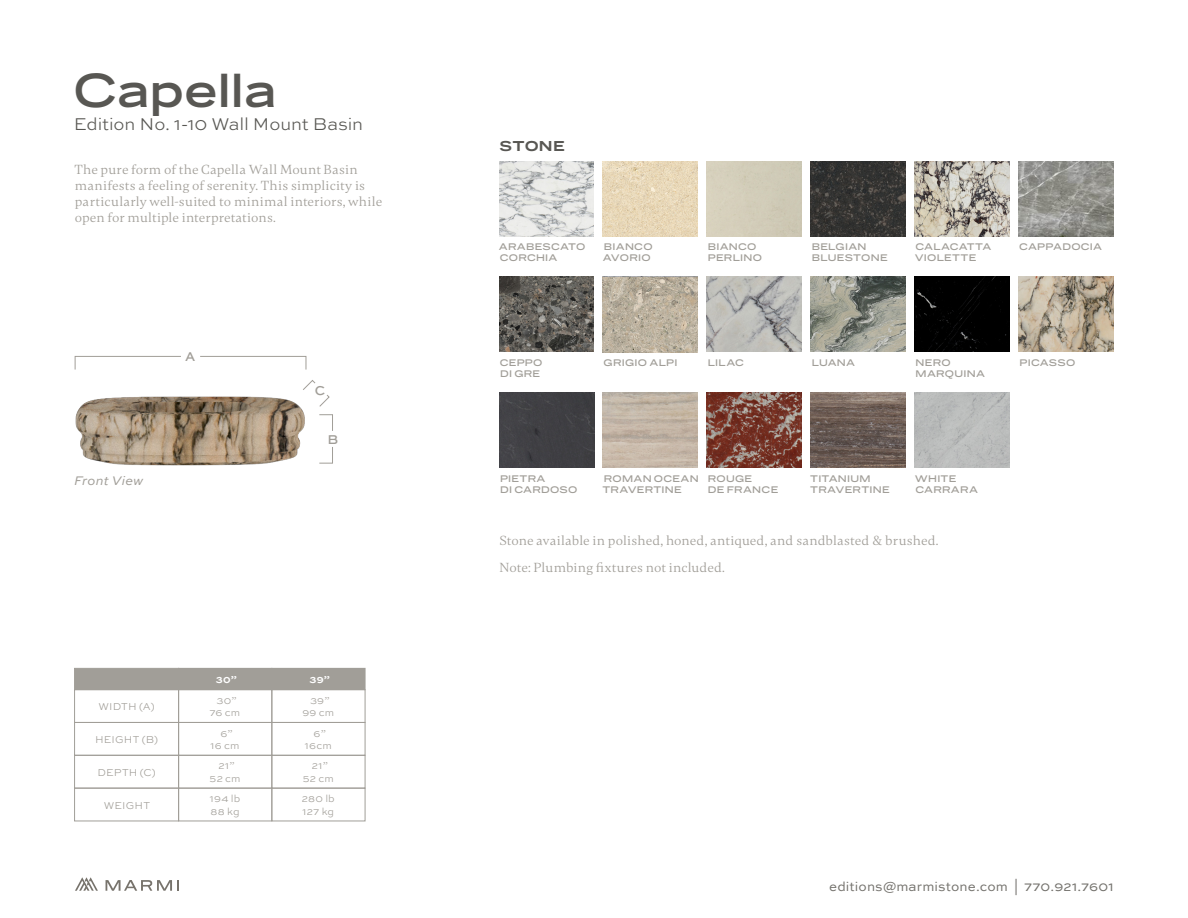
<style>
.page{position:relative;width:1188px;height:918px;background:#fff}
.page>*{position:absolute;margin:0;border:0;box-sizing:border-box;transform-origin:0 0}
.t1{font:500 45px "Benton Sans Wide";letter-spacing:-.005em;color:#585753}
.t2{font:300 18px "Sweet Sans Pro";letter-spacing:-.01em;color:#585753}
.t3{font:13.5px/16.2px "Gambetta";letter-spacing:.01em;color:#a19e98}
.t4{font:13.5px "Sweet Sans Pro";letter-spacing:.005em;color:#74726d}
.t5{font:700 13.5px "Benton Sans Wide";letter-spacing:.015em;color:#585753}
.t6{font:500 13.5px "Sweet Sans Pro";color:#a19e98}
.t7{font:italic 13.2px "Sweet Sans Pro";letter-spacing:.005em;color:#a19e98}
.t8{font:300 10.5px "Sweet Sans Pro";letter-spacing:.015em;color:#a19e98}
.t9{font:700 10.5px "Sweet Sans Pro";color:#fff}
.t10{font:500 9px/10.8px "Benton Sans Wide";letter-spacing:.025em;color:#a19e98}
</style>
<div class="page">
<svg style="left:106px;top:880px;width:73px;height:11px"></svg>
<svg style="left:75px;top:877px;width:23px;height:14px"></svg>
<div style="left:75px;top:356px;width:231px;height:14px;border:1px solid #a19e98"></div>
<svg style="left:180px;top:356px;width:21px;height:2px"></svg>
<div style="left:319px;top:414px;width:14px;height:49px;border:1px solid #a19e98"></div>
<svg style="left:331px;top:430px;width:2px;height:18px"></svg>
<svg style="left:306px;top:380px;width:24px;height:27px"></svg>
<img style="left:75px;top:386px;width:231px;height:80px">
<div style="left:74px;top:668px;width:105px;height:22px;background:#a19e98"></div>
<div style="left:74px;top:689px;width:105px;height:34px;border:1px solid #a19e98"></div>
<div style="left:74px;top:722px;width:105px;height:33px;border:1px solid #a19e98"></div>
<div style="left:74px;top:755px;width:105px;height:33px;border:1px solid #a19e98"></div>
<div style="left:179px;top:668px;width:93px;height:22px;background:#a19e98"></div>
<div style="left:272px;top:668px;width:93px;height:22px;background:#a19e98"></div>
<div style="left:178px;top:689px;width:94px;height:34px;border:1px solid #a19e98"></div>
<div style="left:272px;top:689px;width:93px;height:34px;border:1px solid #a19e98"></div>
<div style="left:178px;top:722px;width:94px;height:33px;border:1px solid #a19e98"></div>
<div style="left:272px;top:722px;width:93px;height:33px;border:1px solid #a19e98"></div>
<div style="left:178px;top:755px;width:94px;height:33px;border:1px solid #a19e98"></div>
<div style="left:272px;top:755px;width:93px;height:33px;border:1px solid #a19e98"></div>
<div style="left:74px;top:788px;width:105px;height:33px;border:1px solid #a19e98"></div>
<div style="left:178px;top:788px;width:94px;height:33px;border:1px solid #a19e98"></div>
<div style="left:272px;top:788px;width:93px;height:33px;border:1px solid #a19e98"></div>
<img style="left:499px;top:161px;width:95px;height:75px">
<img style="left:603px;top:393px;width:95px;height:75px">
<img style="left:915px;top:161px;width:95px;height:75px">
<img style="left:1019px;top:277px;width:95px;height:75px">
<img style="left:811px;top:393px;width:95px;height:75px">
<div style="left:499px;top:393px;width:95px;height:75px;background:#403f44"></div>
<img style="left:707px;top:277px;width:95px;height:75px">
<img style="left:707px;top:393px;width:95px;height:75px">
<img style="left:811px;top:277px;width:95px;height:75px">
<img style="left:811px;top:161px;width:95px;height:75px">
<div style="left:915px;top:277px;width:95px;height:75px;background:#000"></div>
<img style="left:915px;top:393px;width:95px;height:75px">
<img style="left:499px;top:277px;width:95px;height:75px">
<img style="left:603px;top:161px;width:95px;height:75px">
<svg style="left:603px;top:277px;width:95px;height:75px;background:#baaf9d"></svg>
<img style="left:1019px;top:161px;width:95px;height:75px">
<p class="t1" style="left:73px;top:62px;width:205px">Capella</p>
<p class="t2" style="left:74px;top:111px;width:291px">Edition No. 1-10 Wall Mount Basin</p>
<p class="t3" style="left:74px;top:161px;width:309px">The pure form of the Capella Wall Mount Basin manifests a feeling of serenity. This simplicity is particularly well-suited to minimal interiors, while open for multiple interpretations.</p>
<p class="t6" style="left:185px;top:347px;width:12px">A</p>
<p class="t7" style="left:74px;top:471px;width:71px">Front View</p>
<p class="t6" style="left:315px;top:380px;width:12px">C</p>
<p class="t6" style="left:327px;top:430px;width:13px">B</p>
<p class="t8" style="left:99px;top:699px;width:57px">WIDTH (A)</p>
<p class="t8" style="left:95px;top:732px;width:64px">HEIGHT (B)</p>
<p class="t8" style="left:97px;top:765px;width:60px">DEPTH (C)</p>
<p class="t8" style="left:104px;top:798px;width:48px">WEIGHT</p>
<p class="t9" style="left:216px;top:672px;width:23px">30”</p>
<p class="t9" style="left:309px;top:672px;width:22px">39”</p>
<p class="t8" style="left:216px;top:693px;width:22px">30”</p>
<p class="t8" style="left:209px;top:705px;width:32px">76 cm</p>
<p class="t8" style="left:310px;top:693px;width:21px">39”</p>
<p class="t8" style="left:302px;top:705px;width:33px">99 cm</p>
<p class="t8" style="left:220px;top:726px;width:14px">6”</p>
<p class="t8" style="left:211px;top:738px;width:30px">16 cm</p>
<p class="t8" style="left:314px;top:726px;width:14px">6”</p>
<p class="t8" style="left:305px;top:738px;width:28px">16cm</p>
<p class="t8" style="left:219px;top:759px;width:18px">21”</p>
<p class="t8" style="left:210px;top:771px;width:33px">52 cm</p>
<p class="t8" style="left:312px;top:759px;width:18px">21”</p>
<p class="t8" style="left:303px;top:771px;width:33px">52 cm</p>
<p class="t8" style="left:210px;top:791px;width:32px">194 lb</p>
<p class="t8" style="left:211px;top:804px;width:31px">88 kg</p>
<p class="t8" style="left:302px;top:791px;width:35px">280 lb</p>
<p class="t8" style="left:302px;top:804px;width:33px">127 kg</p>
<p class="t5" style="left:500px;top:137px;width:67px">STONE</p>
<p class="t10" style="left:499px;top:242px;width:88px">ARABESCATO</p>
<p class="t10" style="left:500px;top:252px;width:59px">CORCHIA</p>
<p class="t10" style="left:604px;top:242px;width:50px">BIANCO</p>
<p class="t10" style="left:603px;top:252px;width:49px">AVORIO</p>
<p class="t10" style="left:708px;top:242px;width:50px">BIANCO</p>
<p class="t10" style="left:708px;top:252px;width:56px">PERLINO</p>
<p class="t10" style="left:812px;top:242px;width:56px">BELGIAN</p>
<p class="t10" style="left:812px;top:252px;width:77px">BLUESTONE</p>
<p class="t10" style="left:915px;top:242px;width:78px">CALACATTA<br>VIOLETTE</p>
<p class="t10" style="left:1019px;top:242px;width:84px">CAPPADOCIA</p>
<p class="t10" style="left:500px;top:357px;width:44px">CEPPO</p>
<p class="t10" style="left:500px;top:368px;width:42px">DI GRE</p>
<p class="t10" style="left:604px;top:357px;width:75px">GRIGIO ALPI</p>
<p class="t10" style="left:708px;top:357px;width:38px">LILAC</p>
<p class="t10" style="left:812px;top:357px;width:45px">LUANA</p>
<p class="t10" style="left:916px;top:357px;width:37px">NERO</p>
<p class="t10" style="left:916px;top:368px;width:71px">MARQUINA</p>
<p class="t10" style="left:1020px;top:357px;width:57px">PICASSO</p>
<p class="t10" style="left:500px;top:473px;width:47px">PIETRA</p>
<p class="t10" style="left:500px;top:484px;width:79px">DI CARDOSO</p>
<p class="t10" style="left:604px;top:473px;width:96px">ROMAN OCEAN</p>
<p class="t10" style="left:603px;top:484px;width:81px">TRAVERTINE</p>
<p class="t10" style="left:708px;top:473px;width:46px">ROUGE</p>
<p class="t10" style="left:708px;top:484px;width:72px">DE FRANCE</p>
<p class="t10" style="left:810px;top:473px;width:62px">TITANIUM</p>
<p class="t10" style="left:810px;top:484px;width:81px">TRAVERTINE</p>
<p class="t10" style="left:915px;top:473px;width:43px">WHITE</p>
<p class="t10" style="left:915px;top:484px;width:64px">CARRARA</p>
<p class="t3" style="left:499px;top:527px;width:441px;line-height:27px">Stone available in polished, honed, antiqued, and sandblasted &amp; brushed.<br>Note: Plumbing fixtures not included.</p>
<p class="t4" style="left:829px;top:877px;width:286px">editions@marmistone.com | 770.921.7601</p>
</div>
